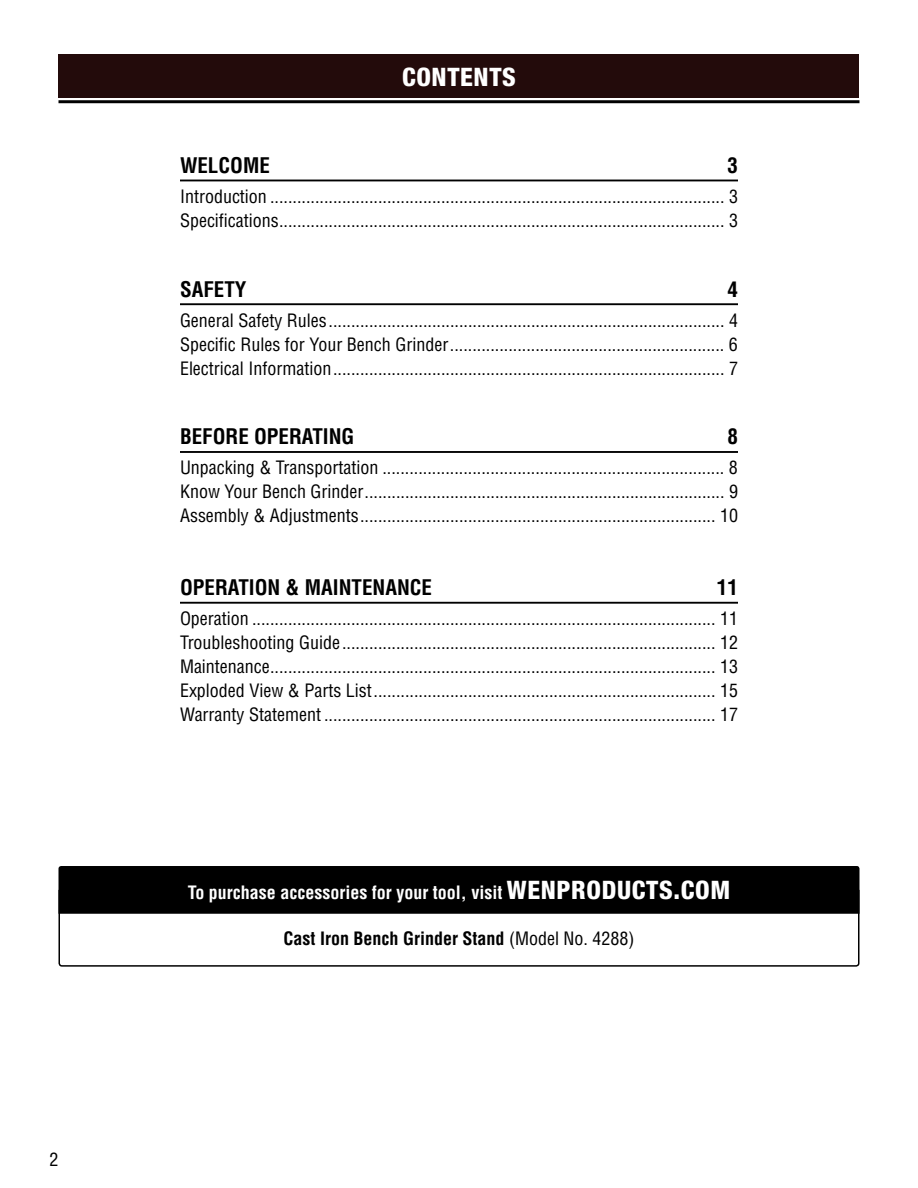
<style>
.page{position:relative;width:918px;height:1188px;background:#fff}
.page>*{position:absolute;margin:0;border:0;box-sizing:border-box;transform-origin:0 0}
.t1{font:italic condensed 25.5px "Helvetica Neue";letter-spacing:.025em;color:#fff}
.t2{font:700 condensed 21px "Helvetica";color:#000}
.t3{font:condensed 18px/24px "Helvetica";color:#000;text-align:justify}
.t4{font:700 condensed 18px "Helvetica";color:#fff}
.t5{font:700 condensed 18px "Helvetica";color:#000}
.s1{font-family:"Helvetica Neue";font-weight:400;font-style:italic;font-size:25.5px}
.s2{font-weight:400}
</style>
<div class="page">
<div style="left:58px;top:54px;width:802px;height:44px;background:#230b0b"></div>
<hr style="left:58px;top:100px;width:802px;height:3px;background:#000">
<hr style="left:180px;top:180px;width:558px;height:1px;background:#000">
<hr style="left:180px;top:303px;width:558px;height:2px;background:#000">
<hr style="left:180px;top:451px;width:558px;height:2px;background:#000">
<hr style="left:180px;top:602px;width:558px;height:2px;background:#000">
<svg style="left:58px;top:914px;width:802px;height:53px"></svg>
<div style="left:58px;top:866px;width:802px;height:48px;background:#000"></div>
<p class="t3" style="left:50px;top:1147px;width:10px">2</p>
<h1 class="t1" style="left:402px;top:61px;width:115px">CONTENTS</h1>
<p class="t2" style="left:180px;top:152px;width:91px">WELCOME</p>
<p class="t2" style="left:727px;top:152px;width:12px">3</p>
<p class="t3" style="left:180px;top:184px;width:559px">Introduction ..................................................................................................... 3<br>Specifications................................................................................................... 3</p>
<p class="t2" style="left:180px;top:276px;width:68px">SAFETY</p>
<p class="t2" style="left:727px;top:276px;width:12px">4</p>
<p class="t3" style="left:180px;top:308px;width:559px">General Safety Rules........................................................................................ 4<br>Specific Rules for Your Bench Grinder............................................................. 6<br>Electrical Information....................................................................................... 7</p>
<p class="t2" style="left:180px;top:424px;width:176px">BEFORE OPERATING</p>
<p class="t2" style="left:727px;top:424px;width:12px">8</p>
<p class="t3" style="left:180px;top:456px;width:559px">Unpacking &amp; Transportation ............................................................................ 8<br>Know Your Bench Grinder................................................................................ 9<br>Assembly &amp; Adjustments............................................................................... 10</p>
<p class="t2" style="left:180px;top:574px;width:254px">OPERATION &amp; MAINTENANCE</p>
<p class="t2" style="left:717px;top:574px;width:22px">11</p>
<p class="t3" style="left:180px;top:607px;width:559px">Operation ....................................................................................................... 11<br>Troubleshooting Guide................................................................................... 12<br>Maintenance................................................................................................... 13<br>Exploded View &amp; Parts List............................................................................ 15<br>Warranty Statement ....................................................................................... 17</p>
<p class="t4" style="left:188px;top:881px;width:544px">To purchase accessories for your tool, visit <span class="s1">WENPRODUCTS.COM</span></p>
<p class="t5" style="left:284px;top:927px;width:352px">Cast Iron Bench Grinder Stand <span class="s2">(Model No. 4288)</span></p>
</div>
